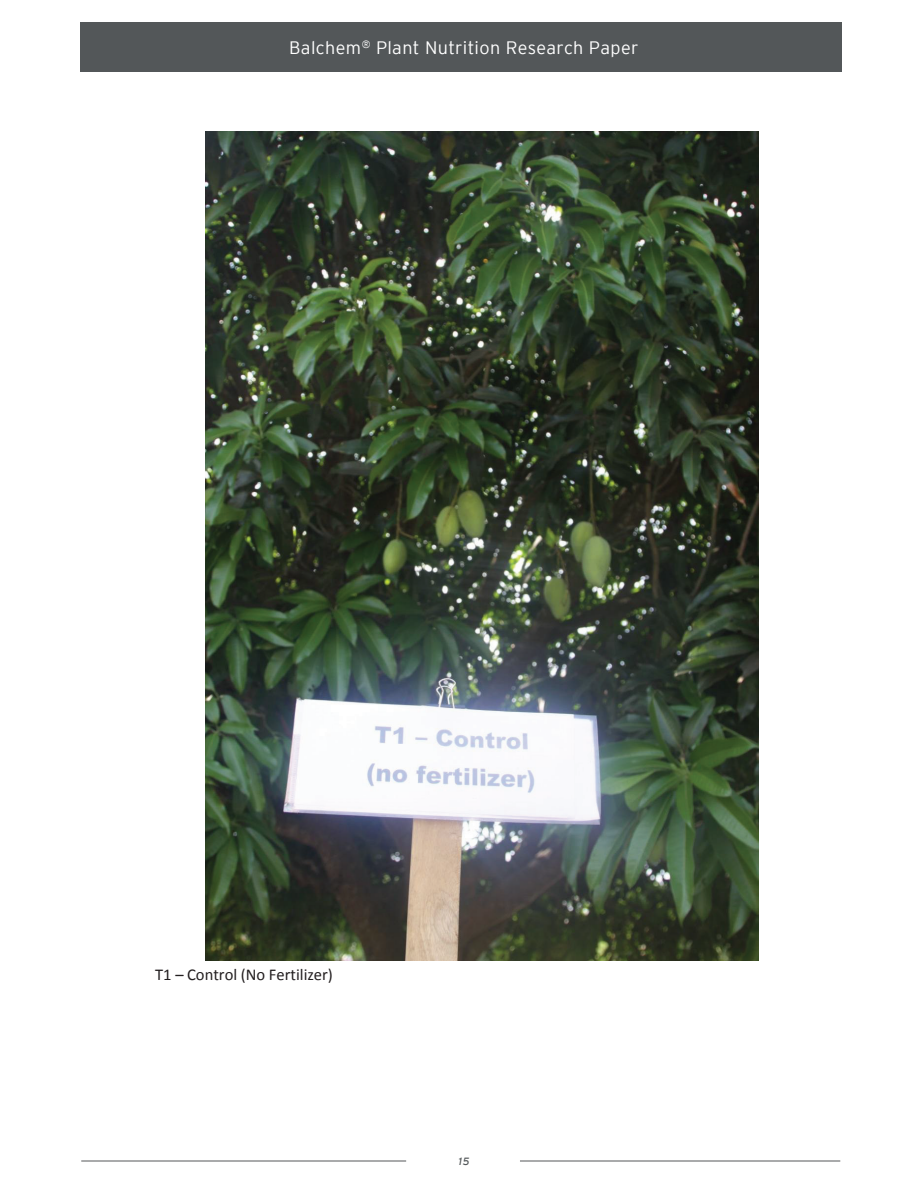
<style>
.page{position:relative;width:918px;height:1188px;background:#fff}
.page>*{position:absolute;margin:0;border:0;box-sizing:border-box;transform-origin:0 0}
.t1{font:300 18px "Interstate";letter-spacing:.02em;color:#fff}
.t2{font:16.5px "Calibri";color:#231f20}
.t3{font:italic 10.5px "Interstate";color:#535759}
</style>
<div class="page">
<img style="left:206px;top:131px;width:552px;height:829px">
<div style="left:80px;top:22px;width:761px;height:50px;background:#535759"></div>
<hr style="left:520px;top:1161px;width:320px;height:1px;background:#555759">
<hr style="left:81px;top:1161px;width:325px;height:1px;background:#555759">
<p class="t1" style="left:289px;top:38px;width:351px">Balchem<sup>®</sup> Plant Nutrition Research Paper</p>
<p class="t2" style="left:155px;top:964px;width:179px">T1 – Control (No Fertilizer)</p>
<p class="t3" style="left:459px;top:1155px;width:12px">15</p>
</div>
